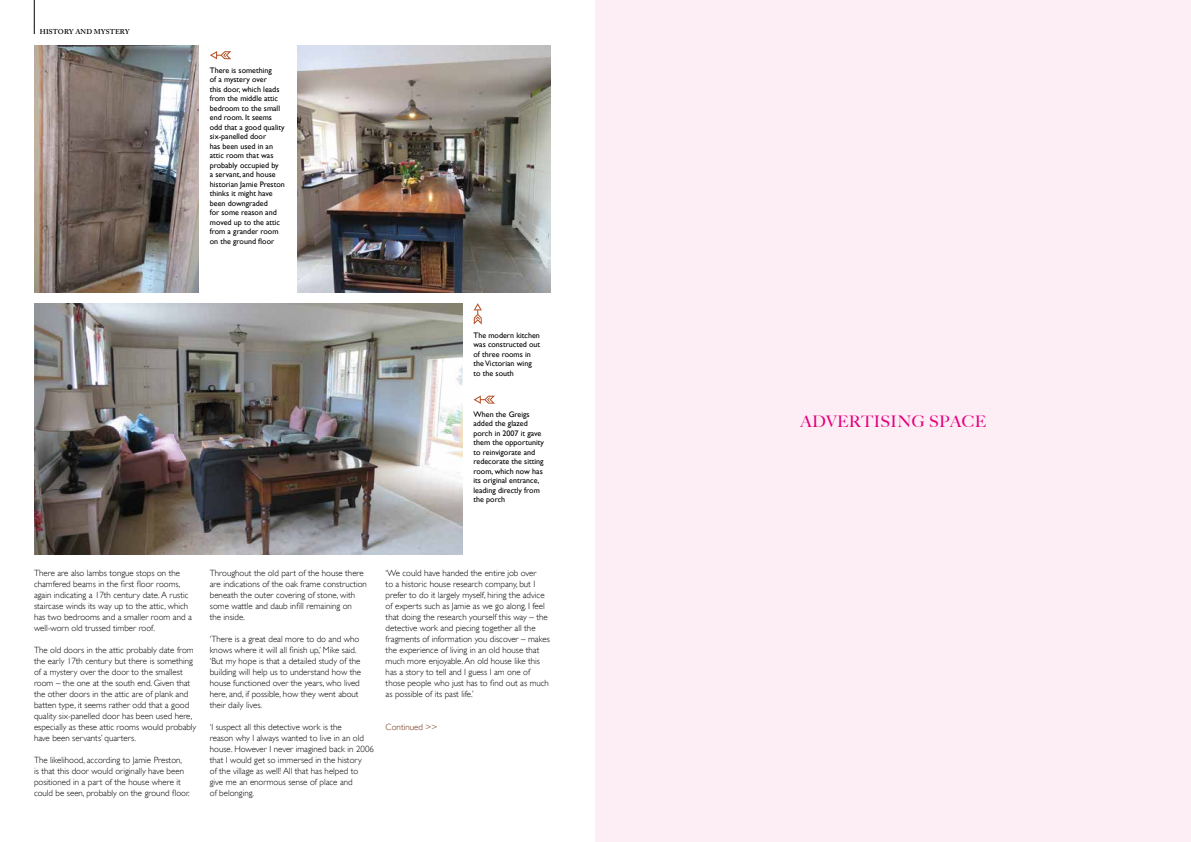
<style>
.page{position:relative;width:1191px;height:842px;background:#fff}
.page>*{position:absolute;margin:0;border:0;box-sizing:border-box;transform-origin:0 0}
.t1{font:500 16px "Big Caslon";letter-spacing:.025em;color:#e6007d}
.t2{font:300 9px/11px "Gill Sans";color:#000}
.t3{font:300 9px "Gill Sans";color:#6d2d12}
.t4{font:8px/9.5px "Gill Sans";color:#000}
.t5{font:600 7px "Adobe Caslon Pro";letter-spacing:.015em;color:#000}
</style>
<div class="page">
<hr style="left:34px;top:0;width:1px;height:34px;background:#000">
<div style="left:595px;top:0;width:596px;height:842px;background:#fdeef6"></div>
<svg style="left:210px;top:51px;width:21px;height:8px"></svg>
<img style="left:34px;top:45px;width:164px;height:247px">
<img style="left:298px;top:45px;width:252px;height:247px">
<img style="left:34px;top:303px;width:428px;height:251px">
<svg style="left:473px;top:303px;width:9px;height:22px"></svg>
<svg style="left:473px;top:395px;width:22px;height:9px"></svg>
<p class="t5" style="left:40px;top:27px;width:91px">HISTORY AND MYSTERY</p>
<p class="t4" style="left:210px;top:65px;width:76px">There is something<br>of a mystery over<br>this door, which leads from the middle attic bedroom to the small end room. It seems odd that a good quality six-panelled door<br>has been used in an attic room that was probably occupied by<br>a servant, and house historian Jamie Preston thinks it might have been downgraded<br>for some reason and moved up to the attic from a grander room on the ground floor</p>
<p class="t4" style="left:473px;top:330px;width:68px">The modern kitchen was constructed out of three rooms in the Victorian wing to the south</p>
<p class="t4" style="left:473px;top:409px;width:72px">When the Greigs added the glazed porch in 2007 it gave them the opportunity to reinvigorate and redecorate the sitting room, which now has its original entrance, leading directly from the porch</p>
<p class="t2" style="left:34px;top:567px;width:159px">There are also lambs tongue stops on the chamfered beams in the first floor rooms, again indicating a 17th century date. A rustic staircase winds its way up to the attic, which has two bedrooms and a smaller room and a well-worn old trussed timber roof.</p>
<p class="t2" style="left:34px;top:644px;width:164px">The old doors in the attic probably date from the early 17th century but there is something of a mystery over the door to the smallest room – the one at the south end. Given that the other doors in the attic are of plank and batten type, it seems rather odd that a good quality six-panelled door has been used here, especially as these attic rooms would probably have been servants’ quarters.</p>
<p class="t2" style="left:34px;top:754px;width:157px">The likelihood, according to Jamie Preston,<br>is that this door would originally have been positioned in a part of the house where it could be seen, probably on the ground floor.</p>
<p class="t2" style="left:210px;top:567px;width:159px">Throughout the old part of the house there are indications of the oak frame construction beneath the outer covering of stone, with some wattle and daub infill remaining on<br>the inside.</p>
<p class="t2" style="left:210px;top:633px;width:153px">‘There is a great deal more to do and who knows where it will all finish up,’ Mike said. ‘But my hope is that a detailed study of the building will help us to understand how the house functioned over the years, who lived here, and, if possible, how they went about their daily lives.</p>
<p class="t2" style="left:210px;top:721px;width:166px">‘I suspect all this detective work is the<br>reason why I always wanted to live in an old house. However I never imagined back in 2006 that I would get so immersed in the history<br>of the village as well! All that has helped to give me an enormous sense of place and<br>of belonging.</p>
<p class="t3" style="left:386px;top:722px;width:53px">Continued &gt;&gt;</p>
<p class="t2" style="left:386px;top:567px;width:166px">‘We could have handed the entire job over<br>to a historic house research company, but I prefer to do it largely myself, hiring the advice of experts such as Jamie as we go along. I feel that doing the research yourself this way – the detective work and piecing together all the fragments of information you discover – makes the experience of living in an old house that much more enjoyable. An old house like this has a story to tell and I guess I am one of those people who just has to find out as much as possible of its past life.’</p>
<h1 class="t1" style="left:800px;top:412px;width:187px">ADVERTISING SPACE</h1>
</div>
